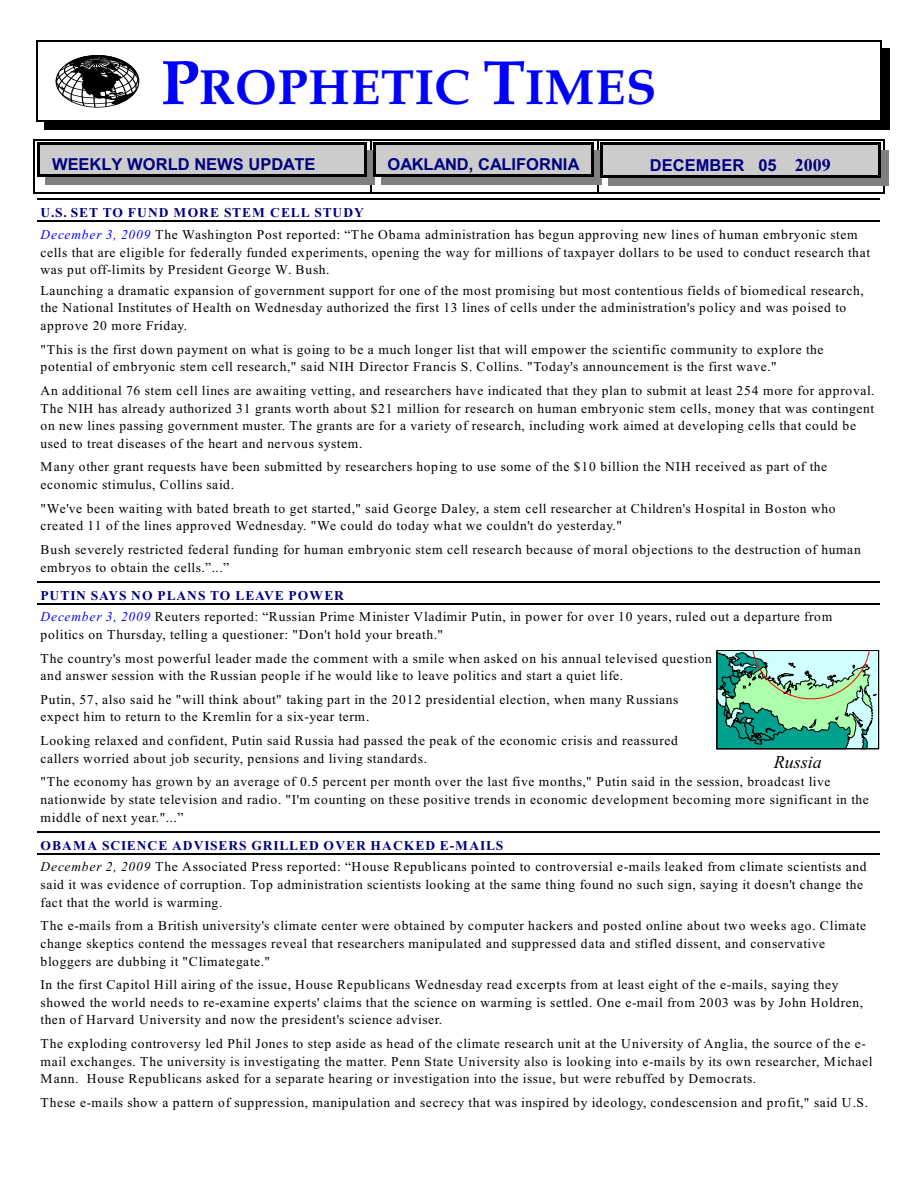
<style>
.page{position:relative;width:918px;height:1188px;background:#fff}
.page>*{position:absolute;margin:0;border:0;box-sizing:border-box;transform-origin:0 0}
.t1{font:700 49.5px "Book Antiqua";letter-spacing:.015em;color:#00f}
.t2{font:italic 18px "Times New Roman";letter-spacing:.005em;color:#000}
.t3{font:700 16.5px "Arial";color:#000080}
.t4{font:13.5px/17.7px "Times New Roman";letter-spacing:.045em;color:#000}
.s1{font-size:62.85px}
.s2{font-family:"Times New Roman";font-size:18px}
.s3{font-weight:700;color:#000080}
.s4{font-style:italic;color:#00f}
.s5{font-style:italic}
</style>
<div class="page">
<hr style="left:34px;top:139px;width:1px;height:54px;background:#000">
<hr style="left:34px;top:139px;width:336px;height:1px;background:#000">
<hr style="left:34px;top:192px;width:336px;height:1px;background:#000">
<hr style="left:370px;top:139px;width:2px;height:54px;background:#000">
<hr style="left:370px;top:139px;width:227px;height:1px;background:#000">
<hr style="left:370px;top:192px;width:227px;height:1px;background:#000">
<hr style="left:597px;top:139px;width:1px;height:54px;background:#000">
<hr style="left:883px;top:139px;width:1px;height:54px;background:#000">
<hr style="left:597px;top:139px;width:287px;height:1px;background:#000">
<hr style="left:597px;top:192px;width:287px;height:1px;background:#000">
<hr style="left:36px;top:40px;width:1px;height:82px;background:#000">
<hr style="left:880px;top:40px;width:2px;height:82px;background:#000">
<hr style="left:36px;top:40px;width:846px;height:2px;background:#000">
<hr style="left:36px;top:121px;width:846px;height:1px;background:#000">
<div style="left:882px;top:48px;width:8px;height:82px;background:#000"></div>
<div style="left:44px;top:122px;width:846px;height:8px;background:#000"></div>
<div style="left:37px;top:142px;width:330px;height:34px;background:#ccc"></div>
<hr style="left:37px;top:142px;width:3px;height:34px;background:#000">
<hr style="left:364px;top:142px;width:3px;height:34px;background:#000">
<hr style="left:37px;top:142px;width:330px;height:3px;background:#000">
<hr style="left:37px;top:174px;width:330px;height:2px;background:#000">
<div style="left:367px;top:150px;width:8px;height:34px;background:#808080"></div>
<div style="left:45px;top:177px;width:330px;height:7px;background:#808080"></div>
<div style="left:373px;top:142px;width:220px;height:34px;background:#ccc"></div>
<hr style="left:373px;top:142px;width:3px;height:34px;background:#000">
<hr style="left:591px;top:142px;width:2px;height:34px;background:#000">
<hr style="left:373px;top:142px;width:220px;height:3px;background:#000">
<hr style="left:373px;top:174px;width:220px;height:2px;background:#000">
<div style="left:594px;top:150px;width:8px;height:34px;background:#808080"></div>
<div style="left:381px;top:177px;width:220px;height:7px;background:#808080"></div>
<div style="left:600px;top:142px;width:281px;height:36px;background:#ccc"></div>
<hr style="left:600px;top:142px;width:3px;height:36px;background:#000">
<hr style="left:878px;top:142px;width:3px;height:36px;background:#000">
<hr style="left:600px;top:142px;width:281px;height:3px;background:#000">
<hr style="left:600px;top:175px;width:281px;height:3px;background:#000">
<div style="left:881px;top:150px;width:8px;height:36px;background:#808080"></div>
<div style="left:608px;top:178px;width:281px;height:8px;background:#808080"></div>
<hr style="left:37px;top:199px;width:843px;height:1px;background:#000">
<hr style="left:37px;top:221px;width:843px;height:1px;background:#000">
<hr style="left:37px;top:581px;width:843px;height:1px;background:#000">
<hr style="left:37px;top:603px;width:843px;height:1px;background:#000">
<hr style="left:37px;top:831px;width:843px;height:1px;background:#000">
<hr style="left:37px;top:853px;width:843px;height:1px;background:#000">
<svg style="left:56px;top:55px;width:83px;height:52px"></svg>
<svg style="left:719px;top:652px;width:157px;height:95px;background:#76c4a5"></svg>
<div style="left:717px;top:650px;width:162px;height:99px;border:1px solid #000"></div>
<h1 class="t1" style="left:161px;top:68px;width:497px"><span class="s1">P</span>ROPHETIC <span class="s1">T</span>IMES</h1>
<p class="t3" style="left:52px;top:158px;width:265px">WEEKLY WORLD NEWS UPDATE</p>
<p class="t3" style="left:387px;top:158px;width:194px">OAKLAND, CALIFORNIA</p>
<p class="t3" style="left:650px;top:159px;width:182px">DECEMBER 05 <span class="s2">2009</span></p>
<p class="t4" style="left:40px;top:203px;width:819px;line-height:21.8px"><span class="s3">U.S. SET TO FUND MORE STEM CELL STUDY<br></span><span class="s4">December 3, 2009</span> The Washington Post reported: “The Obama administration has begun approving new lines of human embryonic stem</p>
<p class="t4" style="left:40px;top:245px;width:831px">cells that are eligible for federally funded experiments, opening the way for millions of taxpayer dollars to be used to conduct research that was put off-limits by President George W. Bush.</p>
<p class="t4" style="left:40px;top:283px;width:825px">Launching a dramatic expansion of government support for one of the most promising but most contentious fields of biomedical research, the National Institutes of Health on Wednesday authorized the first 13 lines of cells under the administration's policy and was poised to approve 20 more Friday.</p>
<p class="t4" style="left:40px;top:342px;width:785px">"This is the first down payment on what is going to be a much longer list that will empower the scientific community to explore the potential of embryonic stem cell research," said NIH Director Francis S. Collins. "Today's announcement is the first wave."</p>
<p class="t4" style="left:40px;top:383px;width:836px">An additional 76 stem cell lines are awaiting vetting, and researchers have indicated that they plan to submit at least 254 more for approval.<br>The NIH has already authorized 31 grants worth about $21 million for research on human embryonic stem cells, money that was contingent on new lines passing government muster. The grants are for a variety of research, including work aimed at developing cells that could be used to treat diseases of the heart and nervous system.</p>
<p class="t4" style="left:40px;top:459px;width:788px">Many other grant requests have been submitted by researchers hoping to use some of the $10 billion the NIH received as part of the economic stimulus, Collins said.</p>
<p class="t4" style="left:40px;top:501px;width:797px">"We've been waiting with bated breath to get started," said George Daley, a stem cell researcher at Children's Hospital in Boston who created 11 of the lines approved Wednesday. "We could do today what we couldn't do yesterday."</p>
<p class="t4" style="left:40px;top:542px;width:822px">Bush severely restricted federal funding for human embryonic stem cell research because of moral objections to the destruction of human embryos to obtain the cells.”...”</p>
<p class="t4" style="left:40px;top:586px;width:793px;line-height:21.6px"><span class="s3">PUTIN SAYS NO PLANS TO LEAVE POWER<br></span><span class="s4">December 3, 2009</span> Reuters reported: “Russian Prime Minister Vladimir Putin, in power for over 10 years, ruled out a departure from</p>
<p class="t4" style="left:40px;top:624px;width:673px;line-height:23.5px">politics on Thursday, telling a questioner: "Don't hold your breath."<br>The country's most powerful leader made the comment with a smile when asked on his annual televised question</p>
<p class="t4" style="left:40px;top:665px;width:639px;line-height:23.5px">and answer session with the Russian people if he would like to leave politics and start a quiet life.<br>Putin, 57, also said he "will think about" taking part in the 2012 presidential election, when many Russians</p>
<p class="t4" style="left:40px;top:706px;width:639px;line-height:23.5px">expect him to return to the Kremlin for a six-year term.<br>Looking relaxed and confident, Putin said Russia had passed the peak of the economic crisis and reassured</p>
<p class="t4" style="left:40px;top:748px;width:791px;line-height:23.5px">callers worried about job security, pensions and living standards.<br>"The economy has grown by an average of 0.5 percent per month over the last five months," Putin said in the session, broadcast live</p>
<p class="t4" style="left:40px;top:792px;width:830px">nationwide by state television and radio. "I'm counting on these positive trends in economic development becoming more significant in the middle of next year."...”</p>
<p class="t4" style="left:40px;top:836px;width:828px;line-height:21.6px"><span class="s3">OBAMA SCIENCE ADVISERS GRILLED OVER HACKED E-MAILS<br></span><span class="s5">December 2, 2009</span> The Associated Press reported: “House Republicans pointed to controversial e-mails leaked from climate scientists and</p>
<p class="t4" style="left:40px;top:877px;width:824px">said it was evidence of corruption. Top administration scientists looking at the same thing found no such sign, saying it doesn't change the fact that the world is warming.</p>
<p class="t4" style="left:40px;top:918px;width:827px">The e-mails from a British university's climate center were obtained by computer hackers and posted online about two weeks ago. Climate change skeptics contend the messages reveal that researchers manipulated and suppressed data and stifled dissent, and conservative bloggers are dubbing it "Climategate."</p>
<p class="t4" style="left:40px;top:977px;width:824px">In the first Capitol Hill airing of the issue, House Republicans Wednesday read excerpts from at least eight of the e-mails, saying they showed the world needs to re-examine experts' claims that the science on warming is settled. One e-mail from 2003 was by John Holdren, then of Harvard University and now the president's science adviser.</p>
<p class="t4" style="left:40px;top:1036px;width:833px">The exploding controversy led Phil Jones to step aside as head of the climate research unit at the University of Anglia, the source of the e&shy;mail exchanges. The university is investigating the matter. Penn State University also is looking into e-mails by its own researcher, Michael<br>Mann. House Republicans asked for a separate hearing or investigation into the issue, but were rebuffed by Democrats.</p>
<p class="t4" style="left:40px;top:1095px;width:829px">These e-mails show a pattern of suppression, manipulation and secrecy that was inspired by ideology, condescension and profit," said U.S.</p>
<h2 class="t2" style="left:774px;top:755px;width:50px">Russia</h2>
</div>
